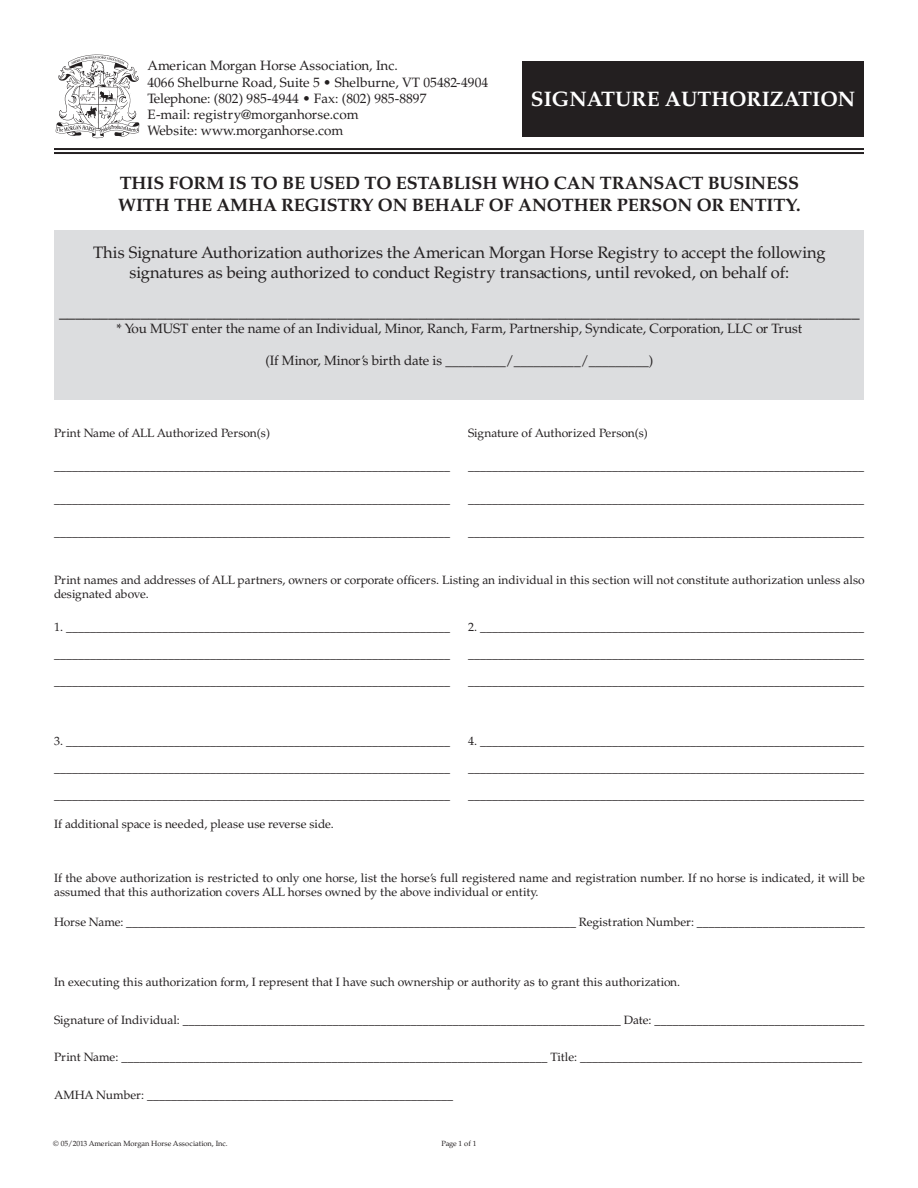
<style>
.page{position:relative;width:918px;height:1188px;background:#fff}
.page>*{position:absolute;margin:0;border:0;box-sizing:border-box;transform-origin:0 0}
.t1{font:700 21px "Palatino";color:#fff}
.t2{font:700 18px/21.6px "Palatino";letter-spacing:-.005em;color:#231f20}
.t3{font:16.5px/19.8px "Palatino";letter-spacing:-.005em;color:#231f20;text-align:center}
.t4{font:13.5px/16.2px "Palatino";color:#231f20}
.t5{font:12px/14.4px "Palatino";color:#231f20}
.t6{font:7.5px "Palatino";color:#231f20}
</style>
<div class="page">
<div style="left:54px;top:231px;width:811px;height:169px;background:#dcdddf"></div>
<img style="left:55px;top:54px;width:85px;height:84px">
<div style="left:522px;top:61px;width:342px;height:75px;background:#231f20"></div>
<hr style="left:54px;top:148px;width:810px;height:2px;background:#231f20">
<hr style="left:54px;top:152px;width:810px;height:2px;background:#231f20">
<div style="left:864px;top:189px;width:26px;height:292px;background:#fff"></div>
<p class="t4" style="left:147px;top:58px;width:342px">American Morgan Horse Association, Inc.<br>4066 Shelburne Road, Suite 5 • Shelburne, VT 05482-4904<br>Telephone: (802) 985-4944 • Fax: (802) 985-8897<br>E-mail: registry@morganhorse.com<br>Website: www.morganhorse.com</p>
<h1 class="t1" style="left:531px;top:87px;width:326px">SIGNATURE AUTHORIZATION</h1>
<h2 class="t2" style="left:118px;top:172px;width:682px">THIS FORM IS TO BE USED TO ESTABLISH WHO CAN TRANSACT BUSINESS<br>WITH THE AMHA</h2>
<h2 class="t2" style="left:281px;top:194px;width:521px">REGISTRY ON BEHALF OF ANOTHER PERSON OR ENTITY.</h2>
<h3 class="t3" style="left:93px;top:243px;width:734px">This Signature Authorization authorizes the American Morgan Horse Registry to accept the following signatures as being authorized to conduct Registry transactions, until revoked, on behalf of:</h3>
<h3 class="t3" style="left:59px;top:301px;width:802px">__________________________________________________________________________________________________</h3>
<p class="t4" style="left:117px;top:320px;width:687px">* You MUST enter the name of an Individual, Minor, Ranch, Farm, Partnership, Syndicate, Corporation, LLC or Trust</p>
<p class="t4" style="left:265px;top:353px;width:390px">(If Minor, Minor’s birth date is _________/__________/_________)</p>
<p class="t5" style="left:54px;top:426px;width:218px">Print Name of ALL Authorized Person(s)</p>
<p class="t5" style="left:468px;top:426px;width:181px">Signature of Authorized Person(s)</p>
<p class="t5" style="left:54px;top:459px;width:397px">__________________________________________________________________</p>
<p class="t5" style="left:468px;top:459px;width:397px">__________________________________________________________________</p>
<p class="t5" style="left:54px;top:492px;width:397px">__________________________________________________________________</p>
<p class="t5" style="left:468px;top:492px;width:397px">__________________________________________________________________</p>
<p class="t5" style="left:54px;top:525px;width:397px">__________________________________________________________________</p>
<p class="t5" style="left:468px;top:525px;width:397px">__________________________________________________________________</p>
<p class="t5" style="left:54px;top:573px;width:812px">Print names and addresses of ALL partners, owners or corporate officers. Listing an individual in this section will not constitute authorization unless also designated above.</p>
<p class="t5" style="left:54px;top:620px;width:397px">1. ________________________________________________________________</p>
<p class="t5" style="left:468px;top:620px;width:397px">2. ________________________________________________________________</p>
<p class="t5" style="left:54px;top:647px;width:397px">__________________________________________________________________</p>
<p class="t5" style="left:468px;top:647px;width:397px">__________________________________________________________________</p>
<p class="t5" style="left:54px;top:674px;width:397px">__________________________________________________________________</p>
<p class="t5" style="left:468px;top:674px;width:397px">__________________________________________________________________</p>
<p class="t5" style="left:54px;top:734px;width:397px">3. ________________________________________________________________</p>
<p class="t5" style="left:468px;top:734px;width:397px">4. ________________________________________________________________</p>
<p class="t5" style="left:54px;top:761px;width:397px">__________________________________________________________________</p>
<p class="t5" style="left:468px;top:761px;width:397px">__________________________________________________________________</p>
<p class="t5" style="left:54px;top:788px;width:397px">__________________________________________________________________</p>
<p class="t5" style="left:468px;top:788px;width:397px">__________________________________________________________________</p>
<p class="t5" style="left:54px;top:817px;width:281px">If additional space is needed, please use reverse side.</p>
<p class="t5" style="left:54px;top:871px;width:812px">If the above authorization is restricted to only one horse, list the horse’s full registered name and registration number. If no horse is indicated, it will be assumed that this authorization covers ALL horses owned by the above individual or entity.</p>
<p class="t5" style="left:54px;top:915px;width:812px">Horse Name: ___________________________________________________________________________ Registration Number: ____________________________</p>
<p class="t5" style="left:54px;top:975px;width:628px">In executing this authorization form, I represent that I have such ownership or authority as to grant this authorization.</p>
<p class="t5" style="left:54px;top:1013px;width:812px">Signature of Individual: _________________________________________________________________________ Date: ___________________________________</p>
<p class="t5" style="left:54px;top:1050px;width:810px">Print Name: _______________________________________________________________________ Title: _______________________________________________</p>
<p class="t5" style="left:54px;top:1088px;width:401px">AMHA Number: ___________________________________________________</p>
<p class="t6" style="left:53px;top:1139px;width:176px">© 05/2013 American Morgan Horse Association, Inc.</p>
<p class="t6" style="left:441px;top:1139px;width:37px">Page 1 of 1</p>
</div>
